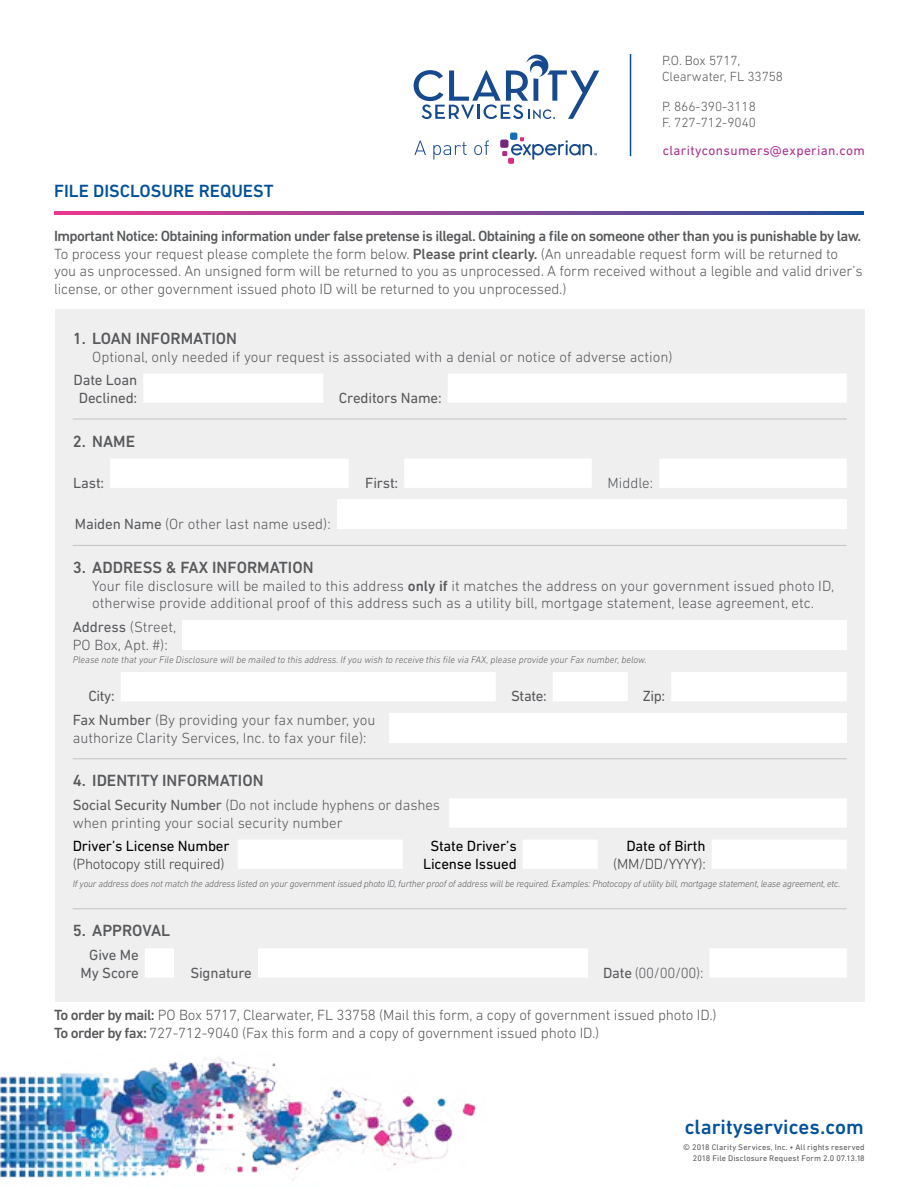
<style>
.page{position:relative;width:918px;height:1188px;background:#fff}
.page>*{position:absolute;margin:0;border:0;box-sizing:border-box;transform-origin:0 0}
.t1{font:500 21px "DIN Next W1 G";color:#03519a}
.t2{font:500 18px "DIN Next W1 G";color:#03519a}
.t3{font:500 16.5px "DIN Next W1 G";color:#58595b}
.t4{font:300 15px/18px "DIN Next W1 G";letter-spacing:-.01em;color:#58595b}
.t5{font:15px/18px "DIN Next W1 G";letter-spacing:-.01em;color:#58595b;text-align:center}
.t6{font:15px/18px "DIN Next W1 G";letter-spacing:-.01em;color:#000;text-align:center}
.t7{font:300 15px "DIN Next W1 G";letter-spacing:-.02em;color:#414042}
.t8{font:300 13.5px/16px "DIN Next W1 G";letter-spacing:-.005em;color:#58595b}
.t9{font:13.5px "DIN Next W1 G";letter-spacing:.025em;color:#ad2e91}
.t10{font:italic 300 9.75px "DIN Next W1 G";letter-spacing:-.02em;color:#58595b}
.t11{font:italic 300 9.75px "DIN Next W1 G";color:#58595b}
.t12{font:8.25px/11.2px "DIN Next W1 G";letter-spacing:.02em;color:#58595b;text-align:right}
.s1{font-weight:500}
.s2{font-weight:400}
</style>
<div class="page">
<img style="left:0;top:1056px;width:476px;height:124px">
<hr style="left:630px;top:54px;width:1px;height:102px;background:#03519a">
<svg style="left:414px;top:55px;width:185px;height:64px"></svg>
<svg style="left:414px;top:141px;width:75px;height:19px"></svg>
<div style="left:510px;top:133px;width:7px;height:7px;background:#126fb7;border-radius:2px"></div>
<div style="left:500px;top:140px;width:8px;height:8px;background:#72297b;border-radius:2px"></div>
<svg style="left:502px;top:137px;width:95px;height:27px"></svg>
<div style="left:55px;top:309px;width:810px;height:692px;background:#efeff0"></div>
<hr style="left:73px;top:419px;width:774px;height:1px;background:#c0c2c4">
<hr style="left:73px;top:545px;width:774px;height:1px;background:#c0c2c4">
<hr style="left:73px;top:758px;width:774px;height:1px;background:#c0c2c4">
<hr style="left:73px;top:908px;width:774px;height:1px;background:#c0c2c4">
<svg style="left:143px;top:374px;width:704px;height:29px"></svg>
<svg style="left:110px;top:459px;width:737px;height:29px"></svg>
<div style="left:337px;top:500px;width:510px;height:29px;background:#fff"></div>
<div style="left:182px;top:620px;width:665px;height:30px;background:#fff"></div>
<svg style="left:121px;top:672px;width:726px;height:29px"></svg>
<div style="left:389px;top:713px;width:458px;height:29px;background:#fff"></div>
<div style="left:449px;top:799px;width:398px;height:28px;background:#fff"></div>
<svg style="left:238px;top:840px;width:609px;height:29px"></svg>
<svg style="left:145px;top:949px;width:702px;height:28px"></svg>
<svg style="left:54px;top:212px;width:810px;height:3px;background:#8d4796"></svg>
<p class="t8" style="left:662px;top:52px;width:123px">P.O. Box 5717,<br>Clearwater, FL 33758</p>
<p class="t8" style="left:662px;top:98px;width:95px">P. 866-390-3118<br>F. 727-712-9040</p>
<p class="t2" style="left:54px;top:180px;width:221px">FILE DISCLOSURE REQUEST</p>
<p class="t9" style="left:663px;top:143px;width:204px">clarityconsumers@experian.com</p>
<p class="t4" style="left:54px;top:227px;width:810px;line-height:17.5px"><span class="s1">Important Notice: Obtaining information under false pretense is illegal. Obtaining a file on someone other than you is punishable by law.<br></span>To process your request please complete the form below. <span class="s1">Please print clearly.</span> (An unreadable request form will be returned to you as unprocessed. An unsigned form will be returned to you as unprocessed. A form received without a legible and valid driver’s license, or other government issued photo ID will be returned to you unprocessed.)</p>
<p class="t3" style="left:73px;top:329px;width:166px">1. LOAN INFORMATION</p>
<p class="t4" style="left:92px;top:347px;width:582px">Optional, only needed if your request is associated with a denial or notice of adverse action)</p>
<p class="t5" style="left:74px;top:370px;width:65px">Date Loan<br>Declined:</p>
<p class="t5" style="left:339px;top:388px;width:104px">Creditors Name:</p>
<p class="t3" style="left:73px;top:431px;width:64px">2. NAME</p>
<p class="t5" style="left:73px;top:474px;width:33px">Last:</p>
<p class="t5" style="left:365px;top:474px;width:35px">First:</p>
<p class="t4" style="left:608px;top:474px;width:47px">Middle:</p>
<p class="t4" style="left:75px;top:515px;width:257px"><span class="s2">Maiden Name</span> (Or other last name used):</p>
<p class="t3" style="left:73px;top:558px;width:242px">3. ADDRESS &amp; FAX INFORMATION</p>
<p class="t4" style="left:92px;top:577px;width:743px">Your file disclosure will be mailed to this address <span class="s1">only if</span> it matches the address on your government issued photo ID, otherwise provide additional proof of this address such as a utility bill, mortgage statement, lease agreement, etc.</p>
<p class="t4" style="left:73px;top:617px;width:105px"><span class="s2">Address</span> (Street,<br>PO Box, Apt. #):</p>
<p class="t11" style="left:73px;top:654px;width:576px">Please note that your File Disclosure will be mailed to this address. If you wish to receive this file via FAX, please provide your Fax number, below.</p>
<p class="t5" style="left:88px;top:687px;width:28px">City:</p>
<p class="t5" style="left:511px;top:687px;width:37px">State:</p>
<p class="t5" style="left:643px;top:687px;width:24px">Zip:</p>
<p class="t4" style="left:73px;top:710px;width:304px"><span class="s2">Fax Number</span> (By providing your fax number, you authorize Clarity Services, Inc. to fax your file):</p>
<p class="t3" style="left:73px;top:771px;width:192px">4. IDENTITY INFORMATION</p>
<p class="t4" style="left:73px;top:795px;width:369px"><span class="s2">Social Security Number</span> (Do not include hyphens or dashes when printing your social security number</p>
<p class="t6" style="left:73px;top:837px;width:158px">Driver’s License Number</p>
<p class="t7" style="left:73px;top:855px;width:153px">(Photocopy still required)</p>
<p class="t6" style="left:423px;top:837px;width:95px">State Driver’s<br>License Issued</p>
<p class="t6" style="left:626px;top:837px;width:81px">Date of Birth</p>
<p class="t7" style="left:613px;top:855px;width:94px">(MM/DD/YYYY):</p>
<p class="t10" style="left:73px;top:878px;width:769px">If your address does not match the address listed on your government issued photo ID, further proof of address will be required. Examples: Photocopy of utility bill, mortgage statement, lease agreement, etc.</p>
<p class="t3" style="left:73px;top:921px;width:99px">5. APPROVAL</p>
<p class="t5" style="left:81px;top:945px;width:60px">Give Me<br>My Score</p>
<p class="t5" style="left:190px;top:963px;width:63px">Signature</p>
<p class="t4" style="left:603px;top:963px;width:102px"><span class="s2">Date</span> (00/00/00):</p>
<p class="t4" style="left:54px;top:1006px;width:664px"><span class="s1">To order by mail:</span> PO Box 5717, Clearwater, FL 33758 (Mail this form, a copy of government issued photo ID.)<br><span class="s1">To order by fax:</span> 727-712-9040 (Fax this form and a copy of government issued photo ID.)</p>
<h1 class="t1" style="left:685px;top:1115px;width:181px">clarityservices.com</h1>
<p class="t12" style="left:683px;top:1141px;width:183px">© 2018 Clarity Services, Inc. • All rights reserved<br>2018 File Disclosure Request Form 2.0 07.13.18</p>
</div>
